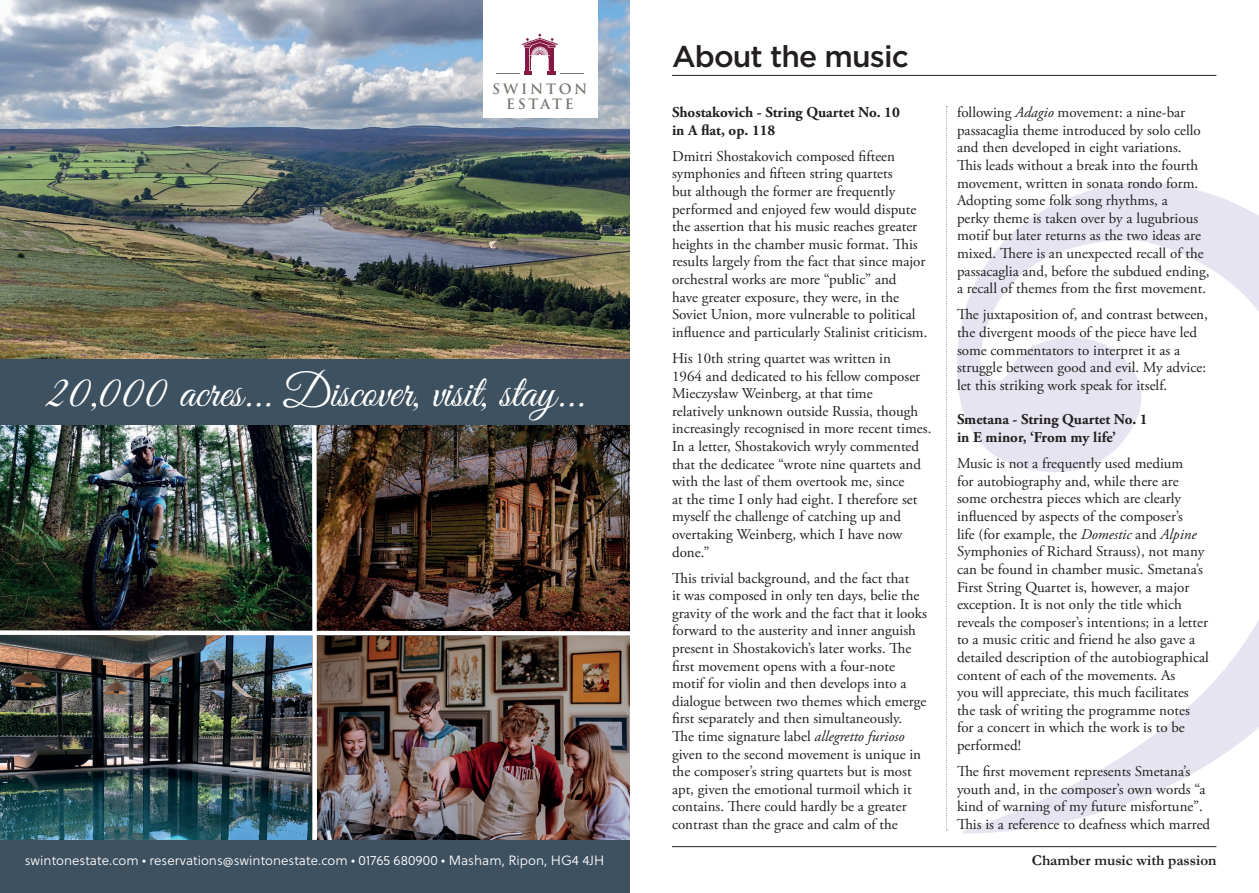
<style>
.page{position:relative;width:1259px;height:893px;background:#fff}
.page>*{position:absolute;margin:0;border:0;box-sizing:border-box;transform-origin:0 0}
.t1{font:46.05px "Great Vibes";color:#fff}
.t2{font:500 30px "Gotham";letter-spacing:-.03em;color:#231f20}
.t3{font:15px/17.5px "Adobe Garamond Pro";color:#231f20}
.t4{font:700 15px/17.5px "Adobe Garamond Pro";color:#231f20}
.t5{font:700 15px "Garamond";color:#231f20}
.t6{font:700 13.95px/14.5px "Trajan Pro";letter-spacing:.2em;color:#73786e;text-align:center}
.t7{font:13.5px "Soleil Lt";color:#fff}
.s1{font-style:italic}
</style>
<div class="page">
<svg style="left:957px;top:181px;width:302px;height:653px"></svg>
<svg style="left:946px;top:106px;width:1px;height:725px"></svg>
<hr style="left:672px;top:75px;width:544px;height:1px;background:#231f20">
<hr style="left:672px;top:846px;width:544px;height:1px;background:#231f20">
<img style="left:0;top:425px;width:312px;height:415px">
<img style="left:317px;top:638px;width:312px;height:202px">
<img style="left:0;top:0;width:629px;height:359px">
<div style="left:0;top:840px;width:629px;height:53px;background:#3e5160"></div>
<img style="left:317px;top:425px;width:312px;height:203px">
<div style="left:0;top:359px;width:629px;height:66px;background:#3e5160"></div>
<div style="left:483px;top:0;width:114px;height:118px;background:#fff"></div>
<svg style="left:496px;top:34px;width:87px;height:41px"></svg>
<img style="left:0;top:628px;width:629px;height:10px">
<div style="left:312px;top:425px;width:5px;height:415px;background:#fff"></div>
<p class="t6" style="left:492px;top:82px;width:97px">SWINTON<br>ESTATE</p>
<h1 class="t1" style="left:45px;top:367px;width:540px">20,000 acres... Discover, visit, stay...</h1>
<p class="t7" style="left:25px;top:851px;width:581px">swintonestate.com • reservations@swintonestate.com • 01765 680900 • Masham, Ripon, HG4 4JH</p>
<h2 class="t2" style="left:672px;top:36px;width:238px">About the music</h2>
<p class="t4" style="left:672px;top:104px;width:229px">Shostakovich - String Quartet No. 10 in A flat, op. 118</p>
<p class="t3" style="left:672px;top:148px;width:257px">Dmitri Shostakovich composed fifteen symphonies and fifteen string quartets<br>but although the former are frequently performed and enjoyed few would dispute the assertion that his music reaches greater heights in the chamber music format. This results largely from the fact that since major orchestral works are more “public” and<br>have greater exposure, they were, in the Soviet Union, more vulnerable to political influence and particularly Stalinist criticism.</p>
<p class="t3" style="left:672px;top:350px;width:261px">His 10th string quartet was written in<br>1964 and dedicated to his fellow composer Mieczysław Weinberg, at that time<br>relatively unknown outside Russia, though increasingly recognised in more recent times.<br>In a letter, Shostakovich wryly commented that the dedicatee “wrote nine quartets and with the last of them overtook me, since<br>at the time I only had eight. I therefore set myself the challenge of catching up and overtaking Weinberg, which I have now done.”</p>
<p class="t3" style="left:672px;top:570px;width:256px">This trivial background, and the fact that<br>it was composed in only ten days, belie the gravity of the work and the fact that it looks forward to the austerity and inner anguish present in Shostakovich’s later works. The first movement opens with a four-note motif for violin and then develops into a dialogue between two themes which emerge first separately and then simultaneously.<br>The time signature label <span class="s1">allegretto furioso </span>given to the second movement is unique in the composer’s string quartets but is most apt, given the emotional turmoil which it contains. There could hardly be a greater contrast than the grace and calm of the</p>
<p class="t3" style="left:957px;top:104px;width:254px">following <span class="s1">Adagio</span> movement: a nine-bar passacaglia theme introduced by solo cello and then developed in eight variations.<br>This leads without a break into the fourth movement, written in sonata rondo form.<br>Adopting some folk song rhythms, a<br>perky theme is taken over by a lugubrious motif but later returns as the two ideas are mixed. There is an unexpected recall of the passacaglia and, before the subdued ending, a recall of themes from the first movement.</p>
<p class="t3" style="left:957px;top:306px;width:252px">The juxtaposition of, and contrast between, the divergent moods of the piece have led some commentators to interpret it as a struggle between good and evil. My advice: let this striking work speak for itself.</p>
<p class="t4" style="left:957px;top:411px;width:192px">Smetana - String Quartet No. 1 in E minor, ‘From my life’</p>
<p class="t3" style="left:957px;top:455px;width:253px">Music is not a frequently used medium<br>for autobiography and, while there are some orchestra pieces which are clearly influenced by aspects of the composer’s<br>life (for example, the <span class="s1">Domestic</span> and <span class="s1">Alpine </span>Symphonies of Richard Strauss), not many can be found in chamber music. Smetana’s First String Quartet is, however, a major exception. It is not only the title which reveals the composer’s intentions; in a letter to a music critic and friend he also gave a detailed description of the autobiographical content of each of the movements. As<br>you will appreciate, this much facilitates the task of writing the programme notes for a concert in which the work is to be performed!</p>
<p class="t3" style="left:957px;top:763px;width:255px">The first movement represents Smetana’s youth and, in the composer’s own words “a kind of warning of my future misfortune”.<br>This is a reference to deafness which marred</p>
<p class="t5" style="left:1032px;top:851px;width:186px">Chamber music with passion</p>
</div>
